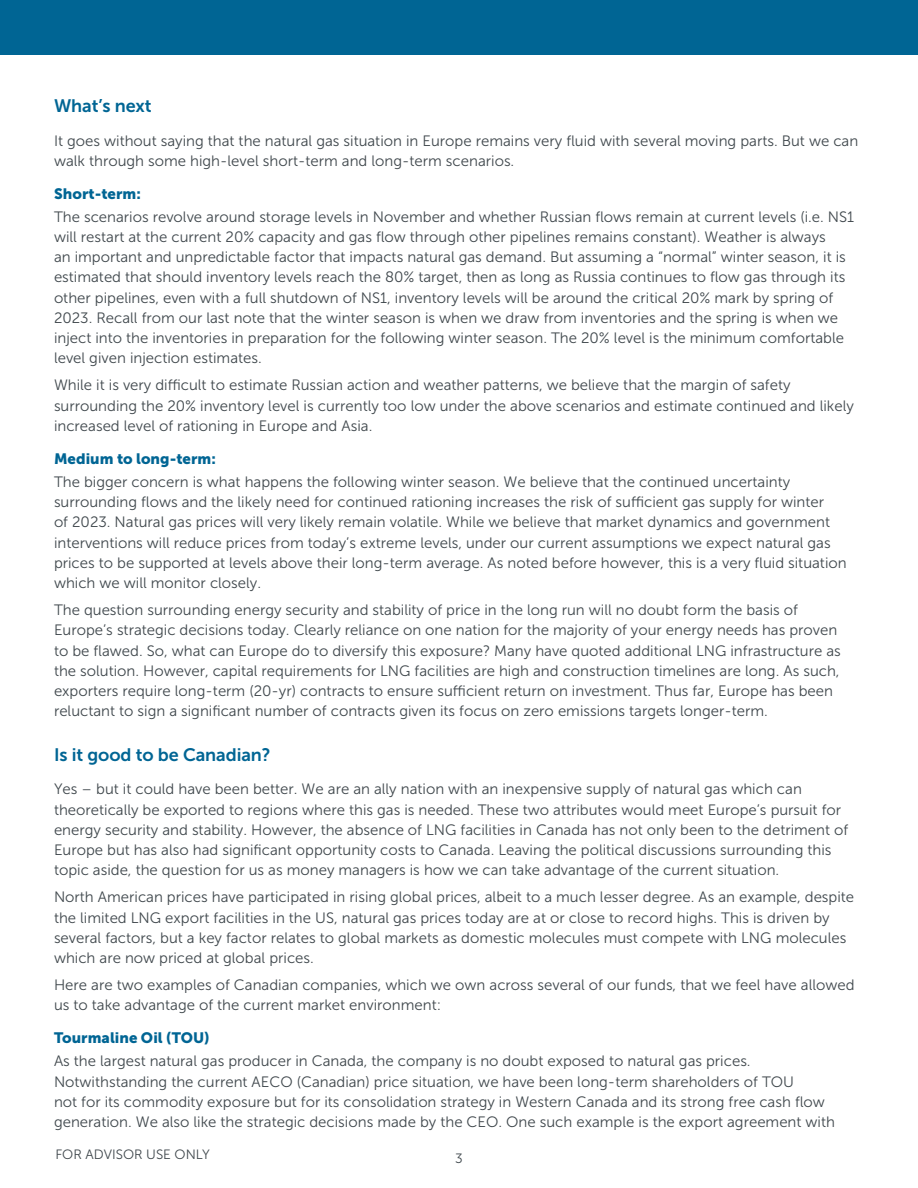
<style>
.page{position:relative;width:918px;height:1188px;background:#fff}
.page>*{position:absolute;margin:0;border:0;box-sizing:border-box;transform-origin:0 0}
.Heading_2{font:18px "Museo Sans 700";letter-spacing:-.005em;color:#006594}
.New_Brand_-_Body_Text_-_10_14pt{font:15px/20.2px "Museo Sans 300";color:#3f474c}
.Heading_3{font:15px "Museo Sans 900";letter-spacing:.005em;color:#006594}
.t1{font:13.5px "Museo Sans 300";color:#3f474c}
</style>
<div class="page">
<div style="left:0;top:0;width:918px;height:54px;background:#006594"></div>
<h2 class="Heading_2" style="left:54px;top:96px;width:99px">What’s next</h2>
<p class="New_Brand_-_Body_Text_-_10_14pt" style="left:54px;top:130px;width:806px">It goes without saying that the natural gas situation in Europe remains very fluid with several moving parts. But we can walk through some high-level short-term and long-term scenarios.</p>
<h3 class="Heading_3" style="left:54px;top:185px;width:88px">Short-term:</h3>
<p class="New_Brand_-_Body_Text_-_10_14pt" style="left:54px;top:207px;width:802px">The scenarios revolve around storage levels in November and whether Russian flows remain at current levels (i.e. NS1 will restart at the current 20% capacity and gas flow through other pipelines remains constant). Weather is always<br>an important and unpredictable factor that impacts natural gas demand. But assuming a “normal” winter season, it is estimated that should inventory levels reach the 80% target, then as long as Russia continues to flow gas through its other pipelines, even with a full shutdown of NS1, inventory levels will be around the critical 20% mark by spring of 2023. Recall from our last note that the winter season is when we draw from inventories and the spring is when we inject into the inventories in preparation for the following winter season. The 20% level is the minimum comfortable level given injection estimates.</p>
<p class="New_Brand_-_Body_Text_-_10_14pt" style="left:54px;top:375px;width:801px">While it is very difficult to estimate Russian action and weather patterns, we believe that the margin of safety surrounding the 20% inventory level is currently too low under the above scenarios and estimate continued and likely increased level of rationing in Europe and Asia.</p>
<h3 class="Heading_3" style="left:54px;top:450px;width:163px">Medium to long-term:</h3>
<p class="New_Brand_-_Body_Text_-_10_14pt" style="left:54px;top:472px;width:794px">The bigger concern is what happens the following winter season. We believe that the continued uncertainty surrounding flows and the likely need for continued rationing increases the risk of sufficient gas supply for winter<br>of 2023. Natural gas prices will very likely remain volatile. While we believe that market dynamics and government interventions will reduce prices from today’s extreme levels, under our current assumptions we expect natural gas prices to be supported at levels above their long-term average. As noted before however, this is a very fluid situation which we will monitor closely.</p>
<p class="New_Brand_-_Body_Text_-_10_14pt" style="left:54px;top:600px;width:788px">The question surrounding energy security and stability of price in the long run will no doubt form the basis of Europe’s strategic decisions today. Clearly reliance on one nation for the majority of your energy needs has proven to be flawed. So, what can Europe do to diversify this exposure? Many have quoted additional LNG infrastructure as the solution. However, capital requirements for LNG facilities are high and construction timelines are long. As such, exporters require long-term (20-yr) contracts to ensure sufficient return on investment. Thus far, Europe has been reluctant to sign a significant number of contracts given its focus on zero emissions targets longer-term.</p>
<h2 class="Heading_2" style="left:54px;top:744px;width:218px">Is it good to be Canadian?</h2>
<p class="New_Brand_-_Body_Text_-_10_14pt" style="left:54px;top:779px;width:796px">Yes – but it could have been better. We are an ally nation with an inexpensive supply of natural gas which can theoretically be exported to regions where this gas is needed. These two attributes would meet Europe’s pursuit for energy security and stability. However, the absence of LNG facilities in Canada has not only been to the detriment of Europe but has also had significant opportunity costs to Canada. Leaving the political discussions surrounding this topic aside, the question for us as money managers is how we can take advantage of the current situation.</p>
<p class="New_Brand_-_Body_Text_-_10_14pt" style="left:54px;top:887px;width:802px">North American prices have participated in rising global prices, albeit to a much lesser degree. As an example, despite the limited LNG export facilities in the US, natural gas prices today are at or close to record highs. This is driven by several factors, but a key factor relates to global markets as domestic molecules must compete with LNG molecules which are now priced at global prices.</p>
<p class="New_Brand_-_Body_Text_-_10_14pt" style="left:54px;top:975px;width:802px">Here are two examples of Canadian companies, which we own across several of our funds, that we feel have allowed us to take advantage of the current market environment:</p>
<h3 class="Heading_3" style="left:54px;top:1030px;width:157px">Tourmaline Oil (TOU)</h3>
<p class="New_Brand_-_Body_Text_-_10_14pt" style="left:54px;top:1051px;width:783px">As the largest natural gas producer in Canada, the company is no doubt exposed to natural gas prices.<br>Notwithstanding the current AECO (Canadian) price situation, we have been long-term shareholders of TOU<br>not for its commodity exposure but for its consolidation strategy in Western Canada and its strong free cash flow generation. We also like the strategic decisions made by the CEO. One such example is the export agreement with</p>
<p class="t1" style="left:55px;top:1147px;width:156px">FOR ADVISOR USE ONLY</p>
<p class="t1" style="left:455px;top:1152px;width:9px">3</p>
</div>
